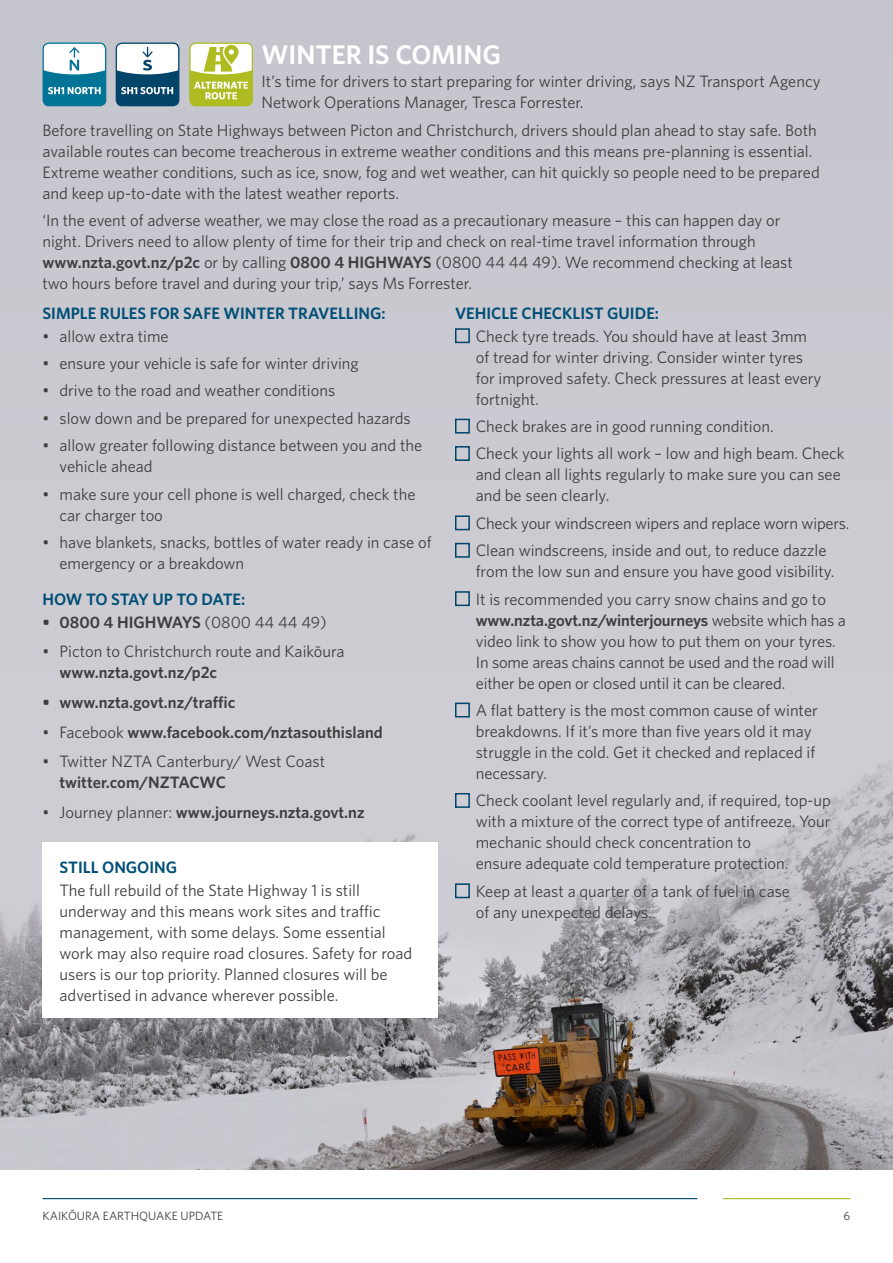
<style>
.page{position:relative;width:893px;height:1263px;background:#fff}
.page>*{position:absolute;margin:0;border:0;box-sizing:border-box;transform-origin:0 0}
.t1{font:600 27px "Whitney";color:#fff}
.body{font:16.5px/21px "Whitney";color:#3e3e3f}
.t2{font:600 16.5px "Whitney";color:#3e3e3f}
.subtitle{font:600 16.5px "Whitney";color:#004f76}
.subtitle-2{font:600 16.5px "Whitney";letter-spacing:-.035em;color:#004f76}
.t3{font:12px "Whitney";color:#3e3e3f}
.s1{font-weight:600}
.s2{font-weight:400}
</style>
<div class="page">
<hr style="left:43px;top:1198px;width:654px;height:1px;background:#00446a">
<hr style="left:723px;top:1198px;width:127px;height:1px;background:#aebc21">
<img style="left:0;top:0;width:893px;height:1169px">
<div style="left:43px;top:843px;width:395px;height:175px;background:#fff"></div>
<div style="left:455px;top:328px;width:15px;height:15px;border:2px solid #00446a"></div>
<div style="left:455px;top:419px;width:15px;height:15px;border:2px solid #00446a"></div>
<div style="left:455px;top:446px;width:15px;height:15px;border:2px solid #00446a"></div>
<div style="left:455px;top:515px;width:15px;height:15px;border:2px solid #00446a"></div>
<div style="left:455px;top:543px;width:15px;height:15px;border:2px solid #00446a"></div>
<div style="left:455px;top:591px;width:15px;height:15px;border:2px solid #00446a"></div>
<div style="left:455px;top:703px;width:15px;height:14px;border:2px solid #00446a"></div>
<div style="left:455px;top:793px;width:15px;height:15px;border:2px solid #00446a"></div>
<div style="left:455px;top:883px;width:15px;height:15px;border:2px solid #00446a"></div>
<svg style="left:43px;top:43px;width:63px;height:63px"></svg>
<svg style="left:116px;top:43px;width:63px;height:63px"></svg>
<svg style="left:189px;top:43px;width:64px;height:63px"></svg>
<p class="t1" style="left:261px;top:37px;width:241px">WINTER IS COMING</p>
<p class="body" style="left:261px;top:71px;width:561px">It’s time for drivers to start preparing for winter driving, says NZ Transport Agency<br>Network Operations Manager, Tresca Forrester.</p>
<p class="body" style="left:43px;top:119px;width:779px">Before travelling on State Highways between Picton and Christchurch, drivers should plan ahead to stay safe. Both available routes can become treacherous in extreme weather conditions and this means pre-planning is essential.<br>Extreme weather conditions, such as ice, snow, fog and wet weather, can hit quickly so people need to be prepared and keep up-to-date with the latest weather reports.</p>
<p class="body" style="left:43px;top:209px;width:752px">‘In the event of adverse weather, we may close the road as a precautionary measure – this can happen day or night. Drivers need to allow plenty of time for their trip and check on real-time travel information through <span class="s1">www.nzta.govt.nz/p2c</span> or by calling <span class="s1">0800 4 HIGHWAYS</span> (0800 44 44 49). We recommend checking at least two hours before travel and during your trip,’ says Ms Forrester.</p>
<p class="subtitle" style="left:43px;top:302px;width:345px">SIMPLE RULES FOR SAFE WINTER TRAVELLING:</p>
<p class="body" style="left:43px;top:325px;width:128px">• allow extra time</p>
<p class="body" style="left:43px;top:352px;width:318px">• ensure your vehicle is safe for winter driving</p>
<p class="body" style="left:43px;top:380px;width:294px">• drive to the road and weather conditions</p>
<p class="body" style="left:43px;top:407px;width:370px">• slow down and be prepared for unexpected hazards</p>
<p class="body" style="left:60px;top:435px;width:364px;text-indent:-17px">• allow greater following distance between you and the vehicle ahead</p>
<p class="body" style="left:60px;top:483px;width:357px;text-indent:-17px">• make sure your cell phone is well charged, check the car charger too</p>
<p class="body" style="left:60px;top:531px;width:374px;text-indent:-17px">• have blankets, snacks, bottles of water ready in case of emergency or a breakdown</p>
<p class="subtitle-2" style="left:43px;top:588px;width:204px">HOW TO STAY UP TO DATE:</p>
<p class="t2" style="left:43px;top:611px;width:286px">• 0800 4 HIGHWAYS <span class="s2">(0800 44 44 49)</span></p>
<p class="body" style="left:60px;top:641px;width:286px;text-indent:-17px">• Picton to Christchurch route and Kaikōura <span class="s1">www.nzta.govt.nz/p2c</span></p>
<p class="t2" style="left:43px;top:691px;width:194px">• www.nzta.govt.nz/traffic</p>
<p class="t2" style="left:43px;top:721px;width:342px"><span class="s2">• Facebook</span> www.facebook.com/nztasouthisland</p>
<p class="body" style="left:60px;top:750px;width:267px;text-indent:-17px">• Twitter NZTA Canterbury/ West Coast <span class="s1">twitter.com/NZTACWC</span></p>
<p class="t2" style="left:43px;top:801px;width:324px"><span class="s2">• Journey planner:</span> www.journeys.nzta.govt.nz</p>
<p class="subtitle" style="left:455px;top:302px;width:206px">VEHICLE CHECKLIST GUIDE:</p>
<p class="body" style="left:476px;top:325px;width:347px">Check tyre treads. You should have at least 3mm of tread for winter driving. Consider winter tyres for improved safety. Check pressures at least every fortnight.</p>
<p class="body" style="left:476px;top:415px;width:299px">Check brakes are in good running condition.</p>
<p class="body" style="left:476px;top:443px;width:370px">Check your lights all work – low and high beam. Check and clean all lights regularly to make sure you can see and be seen clearly.</p>
<p class="body" style="left:476px;top:512px;width:375px">Check your windscreen wipers and replace worn wipers.</p>
<p class="body" style="left:476px;top:540px;width:360px">Clean windscreens, inside and out, to reduce dazzle from the low sun and ensure you have good visibility.</p>
<p class="body" style="left:476px;top:588px;width:372px">It is recommended you carry snow chains and go to <span class="s1">www.nzta.govt.nz/winterjourneys</span> website which has a video link to show you how to put them on your tyres.<br>In some areas chains cannot be used and the road will either be open or closed until it can be cleared.</p>
<p class="body" style="left:476px;top:699px;width:344px">A flat battery is the most common cause of winter breakdowns. If it’s more than five years old it may struggle in the cold. Get it checked and replaced if necessary.</p>
<p class="body" style="left:476px;top:790px;width:357px">Check coolant level regularly and, if required, top-up with a mixture of the correct type of antifreeze. Your mechanic should check concentration to<br>ensure adequate cold temperature protection.</p>
<p class="body" style="left:476px;top:880px;width:316px">Keep at least a quarter of a tank of fuel in case of any unexpected delays.</p>
<p class="subtitle" style="left:60px;top:856px;width:119px">STILL ONGOING</p>
<p class="body" style="left:60px;top:879px;width:354px">The full rebuild of the State Highway 1 is still underway and this means work sites and traffic management, with some delays. Some essential work may also require road closures. Safety for road users is our top priority. Planned closures will be advertised in advance wherever possible.</p>
<p class="t3" style="left:43px;top:1208px;width:182px">KAIKŌURA EARTHQUAKE UPDATE</p>
<p class="t3" style="left:844px;top:1208px;width:8px">6</p>
</div>
